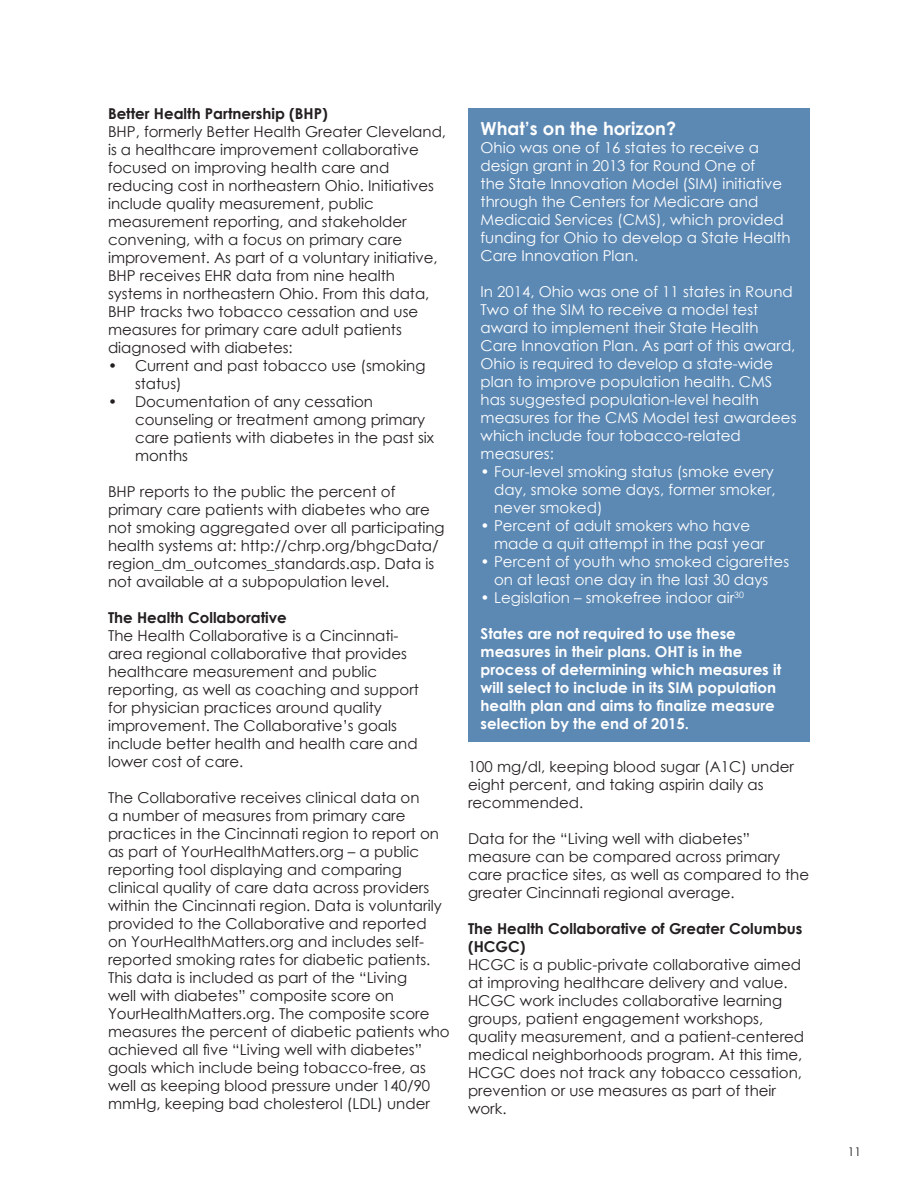
<style>
.page{position:relative;width:918px;height:1188px;background:#fff}
.page>*{position:absolute;margin:0;border:0;box-sizing:border-box;transform-origin:0 0}
.t1{font:700 18px "Century Gothic";color:#fff}
.t2{font:15px/18px "Century Gothic";color:#231f20}
.t3{font:15px/18px "Century Gothic";color:#fff}
.t4{font:700 15px/18px "Century Gothic";color:#fff}
.t5{font:700 15px/18px "Century Gothic";color:#231f20}
.t6{font:12px "Century Gothic";color:#231f20}
</style>
<div class="page">
<div style="left:468px;top:108px;width:342px;height:633px;background:#5c89b4"></div>
<p class="t5" style="left:108px;top:104px;width:221px">Better Health Partnership (BHP)</p>
<p class="t2" style="left:108px;top:123px;width:340px">BHP, formerly Better Health Greater Cleveland, is a healthcare improvement collaborative focused on improving health care and reducing cost in northeastern Ohio. Initiatives include quality measurement, public measurement reporting, and stakeholder convening, with a focus on primary care improvement. As part of a voluntary initiative, BHP receives EHR data from nine health systems in northeastern Ohio. From this data, BHP tracks two tobacco cessation and use measures for primary care adult patients diagnosed with diabetes:</p>
<p class="t2" style="left:135px;top:357px;width:292px;text-indent:-27px">• Current and past tobacco use (smoking status)</p>
<p class="t2" style="left:135px;top:393px;width:301px;text-indent:-27px">• Documentation of any cessation counseling or treatment among primary care patients with diabetes in the past six months</p>
<p class="t2" style="left:108px;top:483px;width:338px">BHP reports to the public the percent of primary care patients with diabetes who are not smoking aggregated over all participating health systems at: http://chrp.org/bhgcData/ region_dm_outcomes_standards.asp. Data is not available at a subpopulation level.</p>
<p class="t5" style="left:108px;top:608px;width:180px">The Health Collaborative</p>
<p class="t2" style="left:108px;top:627px;width:312px">The Health Collaborative is a Cincinnati&shy;area regional collaborative that provides healthcare measurement and public reporting, as well as coaching and support for physician practices around quality improvement. The Collaborative’s goals include better health and health care and lower cost of care.</p>
<p class="t2" style="left:108px;top:789px;width:343px">The Collaborative receives clinical data on<br>a number of measures from primary care practices in the Cincinnati region to report on as part of YourHealthMatters.org – a public reporting tool displaying and comparing clinical quality of care data across providers within the Cincinnati region. Data is voluntarily provided to the Collaborative and reported<br>on YourHealthMatters.org and includes self&shy;reported smoking rates for diabetic patients.<br>This data is included as part of the “Living<br>well with diabetes” composite score on YourHealthMatters.org. The composite score measures the percent of diabetic patients who achieved all five “Living well with diabetes” goals which include being tobacco-free, as well as keeping blood pressure under 140/90 mmHg, keeping bad cholesterol (LDL) under</p>
<p class="t1" style="left:481px;top:115px;width:197px">What’s on the horizon?</p>
<p class="t3" style="left:481px;top:138px;width:312px">Ohio was one of 16 states to receive a design grant in 2013 for Round One of<br>the State Innovation Model (SIM) initiative through the Centers for Medicare and Medicaid Services (CMS), which provided funding for Ohio to develop a State Health Care Innovation Plan.</p>
<p class="t3" style="left:481px;top:282px;width:317px">In 2014, Ohio was one of 11 states in Round Two of the SIM to receive a model test award to implement their State Health Care Innovation Plan. As part of this award, Ohio is required to develop a state-wide plan to improve population health. CMS has suggested population-level health measures for the CMS Model test awardees which include four tobacco-related measures:</p>
<p class="t3" style="left:494px;top:462px;width:283px;text-indent:-14px">• Four-level smoking status (smoke every day, smoke some days, former smoker, never smoked)</p>
<p class="t3" style="left:494px;top:516px;width:272px;text-indent:-14px">• Percent of adult smokers who have made a quit attempt in the past year</p>
<p class="t3" style="left:481px;top:552px;width:310px;text-align:center">• Percent of youth who smoked cigarettes on at least one day in the last 30 days</p>
<p class="t3" style="left:481px;top:588px;width:265px">• Legislation – smokefree indoor air<sup>30</sup></p>
<p class="t4" style="left:481px;top:624px;width:302px">States are not required to use these measures in their plans. OHT is in the process of determining which measures it will select to include in its SIM population health plan and aims to finalize measure selection by the end of 2015.</p>
<p class="t2" style="left:468px;top:757px;width:327px">100 mg/dl, keeping blood sugar (A1C) under eight percent, and taking aspirin daily as recommended.</p>
<p class="t2" style="left:468px;top:829px;width:343px">Data for the “Living well with diabetes” measure can be compared across primary care practice sites, as well as compared to the greater Cincinnati regional average.</p>
<p class="t5" style="left:468px;top:919px;width:336px">The Health Collaborative of Greater Columbus (HCGC)</p>
<p class="t2" style="left:468px;top:955px;width:338px">HCGC is a public-private collaborative aimed at improving healthcare delivery and value.<br>HCGC work includes collaborative learning groups, patient engagement workshops, quality measurement, and a patient-centered medical neighborhoods program. At this time, HCGC does not track any tobacco cessation, prevention or use measures as part of their work.</p>
<p class="t6" style="left:848px;top:1144px;width:15px">11</p>
</div>
